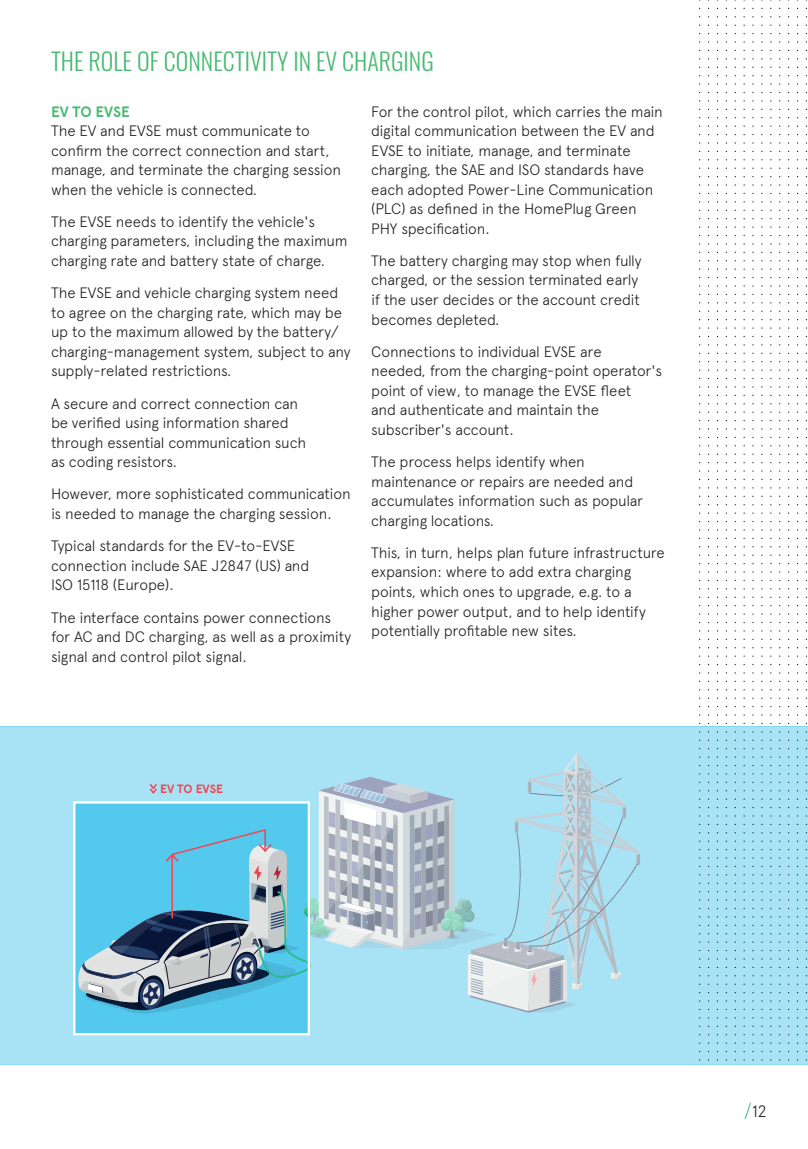
<style>
.page{position:relative;width:808px;height:1149px;background:#fff}
.page>*{position:absolute;margin:0;border:0;box-sizing:border-box;transform-origin:0 0}
.Body_Copy_White{font:300 24px "Oswald";color:#4aba73}
.t1{font:300 16.5px "Apercu Avnet";color:#231f20}
.Body_Copy_Black{font:300 15px/19.5px "Apercu Avnet";letter-spacing:-.015em;color:#231f20}
.Body_Copy_Black-2{font:700 12px "Apercu Avnet";letter-spacing:-.005em;color:#ef4653}
.s1{font-weight:700;color:#4aba73}
</style>
<div class="page">
<svg style="left:0;top:726px;width:695px;height:338px;background:#a2e1f4"></svg>
<svg style="left:77px;top:752px;width:600px;height:261px;background:#98cddf"></svg>
<svg style="left:695px;top:0;width:113px;height:1064px"></svg>
<svg style="left:745px;top:1102px;width:6px;height:16px"></svg>
<p class="Body_Copy_White" style="left:51px;top:40px;width:384px">THE ROLE OF CONNECTIVITY IN EV CHARGING</p>
<p class="Body_Copy_Black" style="left:51px;top:100px;width:292px"><span class="s1">EV TO EVSE<br></span>The EV and EVSE must communicate to confirm the correct connection and start, manage, and terminate the charging session when the vehicle is connected.</p>
<p class="Body_Copy_Black" style="left:51px;top:210px;width:298px">The EVSE needs to identify the vehicle's charging parameters, including the maximum charging rate and battery state of charge.</p>
<p class="Body_Copy_Black" style="left:51px;top:282px;width:301px">The EVSE and vehicle charging system need to agree on the charging rate, which may be up to the maximum allowed by the battery/ charging-management system, subject to any supply-related restrictions.</p>
<p class="Body_Copy_Black" style="left:51px;top:392px;width:257px">A secure and correct connection can be verified using information shared through essential communication such as coding resistors.</p>
<p class="Body_Copy_Black" style="left:51px;top:483px;width:301px">However, more sophisticated communication is needed to manage the charging session.</p>
<p class="Body_Copy_Black" style="left:51px;top:534px;width:260px">Typical standards for the EV-to-EVSE connection include SAE J2847 (US) and<br>ISO 15118 (Europe).</p>
<p class="Body_Copy_Black" style="left:51px;top:606px;width:302px">The interface contains power connections for AC and DC charging, as well as a proximity signal and control pilot signal.</p>
<p class="Body_Copy_Black" style="left:371px;top:100px;width:293px">For the control pilot, which carries the main digital communication between the EV and EVSE to initiate, manage, and terminate charging, the SAE and ISO standards have each adopted Power-Line Communication (PLC) as defined in the HomePlug Green PHY specification.</p>
<p class="Body_Copy_Black" style="left:371px;top:249px;width:272px">The battery charging may stop when fully charged, or the session terminated early if the user decides or the account credit becomes depleted.</p>
<p class="Body_Copy_Black" style="left:371px;top:340px;width:292px">Connections to individual EVSE are<br>needed, from the charging-point operator's point of view, to manage the EVSE fleet<br>and authenticate and maintain the subscriber's account.</p>
<p class="Body_Copy_Black" style="left:371px;top:450px;width:273px">The process helps identify when maintenance or repairs are needed and accumulates information such as popular charging locations.</p>
<p class="Body_Copy_Black" style="left:371px;top:541px;width:295px">This, in turn, helps plan future infrastructure expansion: where to add extra charging points, which ones to upgrade, e.g. to a higher power output, and to help identify potentially profitable new sites.</p>
<p class="Body_Copy_Black-2" style="left:160px;top:779px;width:64px">EV TO EVSE</p>
<p class="t1" style="left:752px;top:1098px;width:16px">12</p>
</div>
